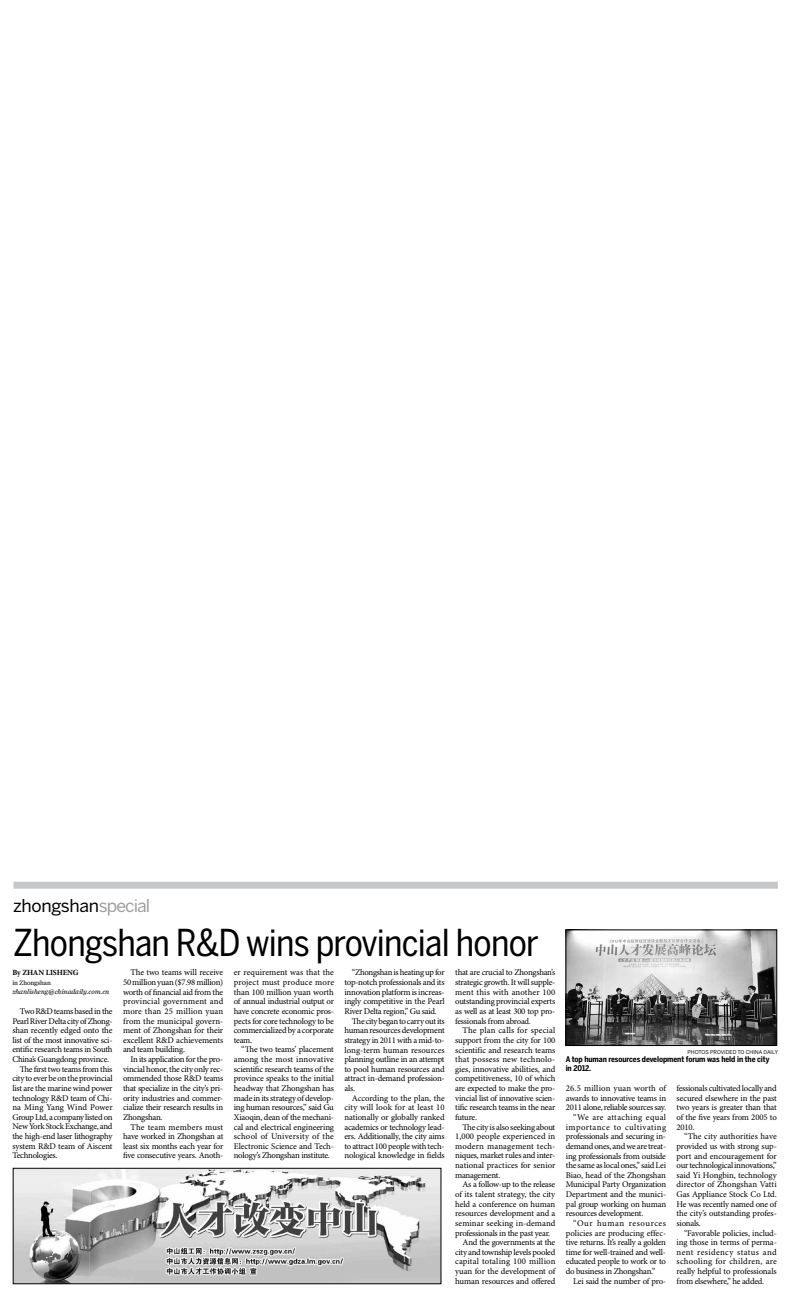
<style>
.page{position:relative;width:789px;height:1303px;background:#fff}
.page>*{position:absolute;margin:0;border:0;box-sizing:border-box;transform-origin:0 0}
.t1{font:36.75px "Benton Sans Cond";letter-spacing:-.02em;color:#000}
.t2{font:17.5px "Benton Sans";color:#000}
.t3{font:8.75px/9.6px "Minion Pro";letter-spacing:-.025em;color:#000;text-align:justify}
.t4{font:8.75px "Minion Pro";letter-spacing:.01em;color:#000}
.t5{font:8.75px "Minion Pro";color:#000}
.t6{font:8.75px "Minion Pro";letter-spacing:.02em;color:#000}
.t7{font:8.75px "Minion Pro";letter-spacing:-.005em;color:#000}
.t8{font:8.75px "Minion Pro";letter-spacing:.005em;color:#000}
.t9{font:8.75px "Minion Pro";letter-spacing:.045em;color:#000}
.t10{font:8.75px "Minion Pro";letter-spacing:.03em;color:#000}
.t11{font:8.75px "Minion Pro";letter-spacing:.06em;color:#000}
.t12{font:700 7.88px/8.8px "Benton Sans Cond";letter-spacing:-.01em;color:#000}
.t13{font:700 7.88px "Minion Pro";letter-spacing:-.01em;color:#000}
.t14{font:italic 7px "Miller Daily Two";letter-spacing:-.01em;color:#000}
.t15{font:6.56px "Miller Daily Two";letter-spacing:-.01em;color:#000}
.t16{font:5.25px "Benton Sans";color:#000}
.s1{color:#9c9e9f}
</style>
<div class="page">
<div style="left:14px;top:881px;width:764px;height:7px;background:#c6c7c8"></div>
<img style="left:568px;top:931px;width:207px;height:112px">
<div style="left:566px;top:929px;width:211px;height:116px;border:1px solid #000"></div>
<img style="left:15px;top:1169px;width:424px;height:112px">
<div style="left:13px;top:1167px;width:428px;height:116px;border:1px solid #000"></div>
<h2 class="t2" style="left:13px;top:895px;width:139px">ZHONGSHAN<span class="s1">SPECIAL</span></h2>
<h1 class="t1" style="left:14px;top:921px;width:527px">Zhongshan R&amp;D wins provincial honor</h1>
<p class="t13" style="left:12px;top:967px;width:68px">By ZHAN LISHENG</p>
<p class="t15" style="left:12px;top:978px;width:40px">in Zhongshan</p>
<p class="t14" style="left:12px;top:987px;width:98px">zhanlisheng@chinadaily.com.cn</p>
<p class="t3" style="left:20px;top:1006px;width:94px">Two R&amp;D teams based in the</p>
<p class="t3" style="left:12px;top:1016px;width:102px">Pearl River Delta city of Zhong-</p>
<p class="t3" style="left:12px;top:1025px;width:102px">shan recently edged onto the</p>
<p class="t3" style="left:12px;top:1035px;width:102px">list of the most innovative sci-</p>
<p class="t3" style="left:12px;top:1045px;width:102px">entific research teams in South</p>
<p class="t3" style="left:12px;top:1054px;width:98px">China’s Guangdong province.</p>
<p class="t3" style="left:20px;top:1064px;width:94px">The first two teams from this</p>
<p class="t3" style="left:12px;top:1073px;width:102px">city to ever be on the provincial</p>
<p class="t3" style="left:12px;top:1083px;width:102px">list are the marine wind power</p>
<p class="t3" style="left:12px;top:1093px;width:102px">technology R&amp;D team of Chi-</p>
<p class="t4" style="left:12px;top:1101px;width:102px">na Ming Yang Wind Power</p>
<p class="t3" style="left:12px;top:1112px;width:102px">Group Ltd, a company listed on</p>
<p class="t3" style="left:12px;top:1122px;width:102px">New York Stock Exchange, and</p>
<p class="t3" style="left:12px;top:1131px;width:102px">the high-end laser lithography</p>
<p class="t3" style="left:12px;top:1141px;width:102px">system R&amp;D team of Aiscent</p>
<p class="t3" style="left:12px;top:1150px;width:47px">Technologies.</p>
<p class="t3" style="left:123px;top:968px;width:102px;text-indent:7px">The two teams will receive 50 million yuan ($7.98 million) worth of financial aid from the provincial government and more than 25 million yuan from the municipal govern&shy;ment of Zhongshan for their excellent R&amp;D achievements and team building.</p>
<p class="t3" style="left:123px;top:1054px;width:102px;text-indent:7px">In its application for the pro&shy;vincial honor, the city only rec&shy;ommended those R&amp;D teams that specialize in the city’s pri&shy;ority industries and commer&shy;cialize their research results in Zhongshan.</p>
<p class="t3" style="left:123px;top:1122px;width:102px;text-indent:7px">The team members must have worked in Zhongshan at least six months each year for five consecutive years. Anoth-</p>
<p class="t3" style="left:234px;top:968px;width:102px">er requirement was that the project must produce more than 100 million yuan worth of annual industrial output or have concrete economic pros&shy;pects for core technology to be commercialized by a corporate team.</p>
<p class="t3" style="left:234px;top:1045px;width:102px;text-indent:7px">“The two teams’ placement among the most innovative scientific research teams of the province speaks to the initial headway that Zhongshan has made in its strategy of develop&shy;ing human resources,” said Gu Xiaoqin, dean of the mechani&shy;cal and electrical engineering school of University of the Electronic Science and Tech&shy;nology’s Zhongshan institute.</p>
<p class="t3" style="left:352px;top:968px;width:94px">“Zhongshan is heating up for</p>
<p class="t3" style="left:344px;top:977px;width:102px">top-notch professionals and its</p>
<p class="t3" style="left:344px;top:987px;width:102px">innovation platform is increas-</p>
<p class="t3" style="left:344px;top:996px;width:102px">ingly competitive in the Pearl</p>
<p class="t3" style="left:344px;top:1006px;width:94px">River Delta region,” Gu said.</p>
<p class="t3" style="left:352px;top:1016px;width:94px">The city began to carry out its</p>
<p class="t3" style="left:344px;top:1025px;width:102px">human resources development</p>
<p class="t3" style="left:344px;top:1035px;width:102px">strategy in 2011 with a mid-to-</p>
<p class="t8" style="left:344px;top:1044px;width:102px">long-term human resources</p>
<p class="t3" style="left:344px;top:1054px;width:102px">planning outline in an attempt</p>
<p class="t3" style="left:344px;top:1064px;width:102px">to pool human resources and</p>
<p class="t3" style="left:344px;top:1073px;width:102px">attract in-demand profession-</p>
<p class="t3" style="left:344px;top:1083px;width:12px">als.</p>
<p class="t7" style="left:352px;top:1092px;width:94px">According to the plan, the</p>
<p class="t4" style="left:344px;top:1102px;width:102px">city will look for at least 10</p>
<p class="t3" style="left:344px;top:1112px;width:102px">nationally or globally ranked</p>
<p class="t3" style="left:344px;top:1122px;width:102px">academics or technology lead-</p>
<p class="t3" style="left:344px;top:1131px;width:102px">ers. Additionally, the city aims</p>
<p class="t3" style="left:344px;top:1141px;width:102px">to attract 100 people with tech-</p>
<p class="t3" style="left:344px;top:1150px;width:102px">nological knowledge in fields</p>
<p class="t3" style="left:455px;top:968px;width:102px">that are crucial to Zhongshan’s strategic growth. It will supple&shy;ment this with another 100 outstanding provincial experts as well as at least 300 top pro&shy;fessionals from abroad.</p>
<p class="t3" style="left:455px;top:1025px;width:102px;text-indent:7px">The plan calls for special support from the city for 100 scientific and research teams that possess new technolo&shy;gies, innovative abilities, and competitiveness, 10 of which are expected to make the pro&shy;vincial list of innovative scien&shy;tific research teams in the near future.</p>
<p class="t3" style="left:455px;top:1122px;width:102px;text-indent:7px">The city is also seeking about 1,000 people experienced in modern management tech&shy;niques, market rules and inter&shy;national practices for senior management.</p>
<p class="t3" style="left:462px;top:1179px;width:94px">As a follow-up to the release</p>
<p class="t5" style="left:455px;top:1188px;width:102px">of its talent strategy, the city</p>
<p class="t3" style="left:455px;top:1199px;width:102px">held a conference on human</p>
<p class="t3" style="left:455px;top:1208px;width:102px">resources development and a</p>
<p class="t4" style="left:455px;top:1217px;width:102px">seminar seeking in-demand</p>
<p class="t3" style="left:455px;top:1227px;width:96px">professionals in the past year.</p>
<p class="t3" style="left:462px;top:1237px;width:94px">And the governments at the</p>
<p class="t3" style="left:455px;top:1247px;width:102px">city and township levels pooled</p>
<p class="t6" style="left:455px;top:1256px;width:102px">capital totaling 100 million</p>
<p class="t7" style="left:455px;top:1265px;width:102px">yuan for the development of</p>
<p class="t3" style="left:455px;top:1276px;width:102px">human resources and offered</p>
<p class="t16" style="left:687px;top:1048px;width:92px">PHOTOS PROVIDED TO CHINA DAILY</p>
<p class="t12" style="left:566px;top:1054px;width:205px">A top human resources development forum was held in the city in 2012.</p>
<p class="t6" style="left:566px;top:1082px;width:102px">26.5 million yuan worth of</p>
<p class="t3" style="left:566px;top:1093px;width:102px">awards to innovative teams in</p>
<p class="t3" style="left:566px;top:1102px;width:102px">2011 alone, reliable sources say.</p>
<p class="t10" style="left:573px;top:1111px;width:94px">“We are attaching equal</p>
<p class="t9" style="left:566px;top:1121px;width:102px">importance to cultivating</p>
<p class="t3" style="left:566px;top:1131px;width:102px">professionals and securing in-</p>
<p class="t3" style="left:566px;top:1141px;width:102px">demand ones, and we are treat-</p>
<p class="t3" style="left:566px;top:1151px;width:102px">ing professionals from outside</p>
<p class="t3" style="left:566px;top:1160px;width:102px">the same as local ones,” said Lei</p>
<p class="t3" style="left:566px;top:1170px;width:102px">Biao, head of the Zhongshan</p>
<p class="t3" style="left:566px;top:1179px;width:102px">Municipal Party Organization</p>
<p class="t3" style="left:566px;top:1189px;width:102px">Department and the munici-</p>
<p class="t3" style="left:566px;top:1199px;width:102px">pal group working on human</p>
<p class="t3" style="left:566px;top:1208px;width:79px">resources development.</p>
<p class="t11" style="left:573px;top:1217px;width:94px">“Our human resources</p>
<p class="t5" style="left:566px;top:1227px;width:102px">policies are producing effec-</p>
<p class="t3" style="left:566px;top:1237px;width:102px">tive returns. It’s really a golden</p>
<p class="t3" style="left:566px;top:1247px;width:102px">time for well-trained and well-</p>
<p class="t3" style="left:566px;top:1256px;width:102px">educated people to work or to</p>
<p class="t3" style="left:566px;top:1266px;width:91px">do business in Zhongshan.”</p>
<p class="t3" style="left:573px;top:1276px;width:94px">Lei said the number of pro-</p>
<p class="t3" style="left:676px;top:1083px;width:102px">fessionals cultivated locally and secured elsewhere in the past two years is greater than that of the five years from 2005 to 2010.</p>
<p class="t3" style="left:676px;top:1131px;width:102px;text-indent:7px">“The city authorities have provided us with strong sup&shy;port and encouragement for our technological innovations,” said Yi Hongbin, technology director of Zhongshan Vatti Gas Appliance Stock Co Ltd.<br>He was recently named one of the city’s outstanding profes&shy;sionals.</p>
<p class="t3" style="left:676px;top:1228px;width:102px;text-indent:7px">“Favorable policies, includ&shy;ing those in terms of perma&shy;nent residency status and schooling for children, are really helpful to professionals from elsewhere,” he added.</p>
</div>
